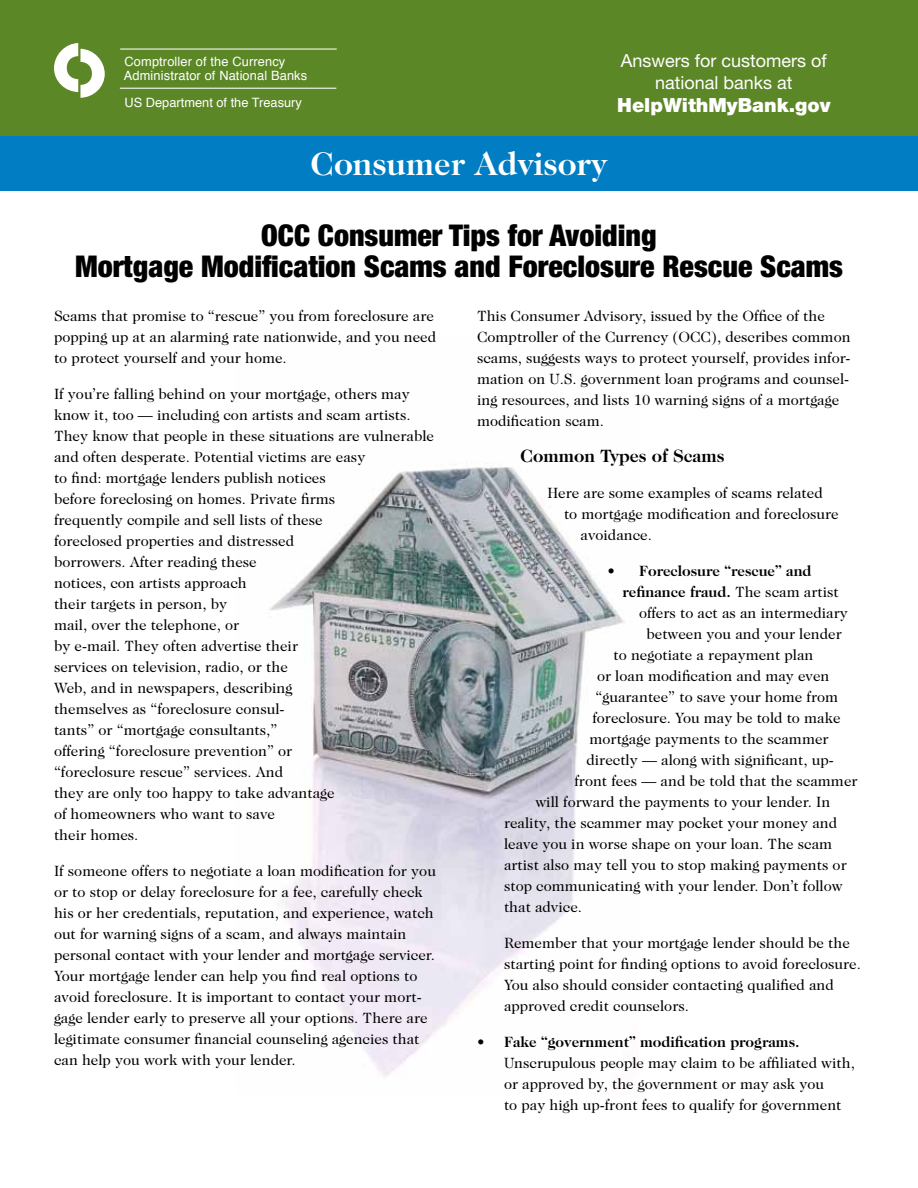
<style>
.page{position:relative;width:918px;height:1188px;background:#fff}
.page>*{position:absolute;margin:0;border:0;box-sizing:border-box;transform-origin:0 0}
.t1{font:700 33px "Caslon 224 Std";color:#fff}
.t2{font:900 condensed 30px/31.5px "Helvetica Neue LT Std";color:#000;text-align:center}
.t3{font:900 19.5px "Helvetica Neue LT Std";color:#fff}
.t4{font:18px/21.6px "Helvetica Neue LT Std";color:#fff;text-align:center}
.t5{font:700 18px "Caslon 224 Std";color:#000}
.t6{font:15px/21px "Caslon 224 Std";color:#000}
.t7{font:700 15px "Caslon 224 Std";color:#000}
.t8{font:12.75px/14px "Helvetica";letter-spacing:.01em;color:#fff}
.s1{font-weight:400}
.s2{font-weight:700}
</style>
<div class="page">
<img style="left:269px;top:467px;width:355px;height:610px">
<div style="left:0;top:0;width:918px;height:136px;background:#5c8727"></div>
<div style="left:0;top:136px;width:918px;height:54px;background:#007dc3"></div>
<hr style="left:120px;top:49px;width:217px;height:1px;background:#fff">
<hr style="left:120px;top:88px;width:216px;height:1px;background:#fff">
<svg style="left:54px;top:43px;width:51px;height:55px"></svg>
<p class="t8" style="left:124px;top:56px;width:185px">Comptroller of the Currency<br>Administrator of National Banks</p>
<p class="t8" style="left:125px;top:96px;width:179px">US Department of the Treasury</p>
<p class="t4" style="left:621px;top:50px;width:207px">Answers for customers of national banks at</p>
<h3 class="t3" style="left:617px;top:94px;width:215px">HelpWithMyBank.gov</h3>
<h1 class="t1" style="left:311px;top:144px;width:298px">Consumer Advisory</h1>
<h2 class="t2" style="left:75px;top:219px;width:769px">OCC Consumer Tips for Avoiding<br>Mortgage Modification Scams and Foreclosure Rescue Scams</h2>
<p class="t6" style="left:54px;top:305px;width:384px">Scams that promise to “rescue” you from foreclosure are popping up at an alarming rate nationwide, and you need to protect yourself and your home.</p>
<p class="t6" style="left:54px;top:383px;width:382px">If you’re falling behind on your mortgage, others may know it, too — including con artists and scam artists.<br>They know that people in these situations are vulnerable and often desperate. Potential victims are easy<br>to find: mortgage lenders publish notices<br>before foreclosing on homes. Private firms<br>frequently compile and sell lists of these<br>foreclosed properties and distressed<br>borrowers. After reading these<br>notices, con artists approach<br>their targets in person, by<br>mail, over the telephone, or<br>by e-mail. They often advertise their<br>services on television, radio, or the<br>Web, and in newspapers, describing<br>themselves as “foreclosure consul-<br>tants” or “mortgage consultants,”<br>offering “foreclosure prevention” or<br>“foreclosure rescue” services. And<br>they are only too happy to take advantage<br>of homeowners who want to save<br>their homes.</p>
<p class="t6" style="left:54px;top:860px;width:383px">If someone offers to negotiate a loan modification for you or to stop or delay foreclosure for a fee, carefully check his or her credentials, reputation, and experience, watch out for warning signs of a scam, and always maintain personal contact with your lender and mortgage servicer.<br>Your mortgage lender can help you find real options to avoid foreclosure. It is important to contact your mort&shy;gage lender early to preserve all your options. There are legitimate consumer financial counseling agencies that can help you work with your lender.</p>
<p class="t6" style="left:477px;top:305px;width:375px">This Consumer Advisory, issued by the Office of the Comptroller of the Currency (OCC), describes common scams, suggests ways to protect yourself, provides infor&shy;mation on U.S. government loan programs and counsel&shy;ing resources, and lists 10 warning signs of a mortgage modification scam.</p>
<p class="t5" style="left:520px;top:445px;width:206px">Common Types of Scams</p>
<p class="t6" style="left:548px;top:482px;width:277px">Here are some examples of scams related</p>
<p class="t6" style="left:564px;top:503px;width:276px">to mortgage modification and foreclosure</p>
<p class="t6" style="left:580px;top:524px;width:73px">avoidance.</p>
<p class="t7" style="left:608px;top:562px;width:205px"><span class="s1">•</span> Foreclosure “rescue” and</p>
<p class="t7" style="left:622px;top:583px;width:218px">refinance fraud. <span class="s1">The scam artist</span></p>
<p class="t6" style="left:639px;top:602px;width:210px">offers to act as an intermediary</p>
<p class="t6" style="left:646px;top:623px;width:197px">between you and your lender</p>
<p class="t6" style="left:614px;top:644px;width:202px">to negotiate a repayment plan</p>
<p class="t6" style="left:597px;top:665px;width:234px">or loan modification and may even</p>
<p class="t6" style="left:596px;top:686px;width:244px">“guarantee” to save your home from</p>
<p class="t6" style="left:592px;top:707px;width:250px">foreclosure. You may be told to make</p>
<p class="t6" style="left:590px;top:728px;width:241px">mortgage payments to the scammer</p>
<p class="t6" style="left:586px;top:749px;width:249px">directly — along with significant, up-</p>
<p class="t6" style="left:574px;top:770px;width:285px">front fees — and be told that the scammer</p>
<p class="t6" style="left:536px;top:791px;width:296px">will forward the payments to your lender. In</p>
<p class="t6" style="left:504px;top:812px;width:335px">reality, the scammer may pocket your money and</p>
<p class="t6" style="left:504px;top:833px;width:330px">leave you in worse shape on your loan. The scam</p>
<p class="t6" style="left:504px;top:854px;width:344px">artist also may tell you to stop making payments or</p>
<p class="t6" style="left:504px;top:875px;width:340px">stop communicating with your lender. Don’t follow</p>
<p class="t6" style="left:504px;top:896px;width:80px">that advice.</p>
<p class="t6" style="left:504px;top:932px;width:358px">Remember that your mortgage lender should be the starting point for finding options to avoid foreclosure.<br>You also should consider contacting qualified and approved credit counselors.</p>
<p class="t6" style="left:504px;top:1031px;width:352px;text-indent:-27px">• <span class="s2">Fake “government” modification programs.<br></span>Unscrupulous people may claim to be affiliated with, or approved by, the government or may ask you<br>to pay high up-front fees to qualify for government</p>
</div>
